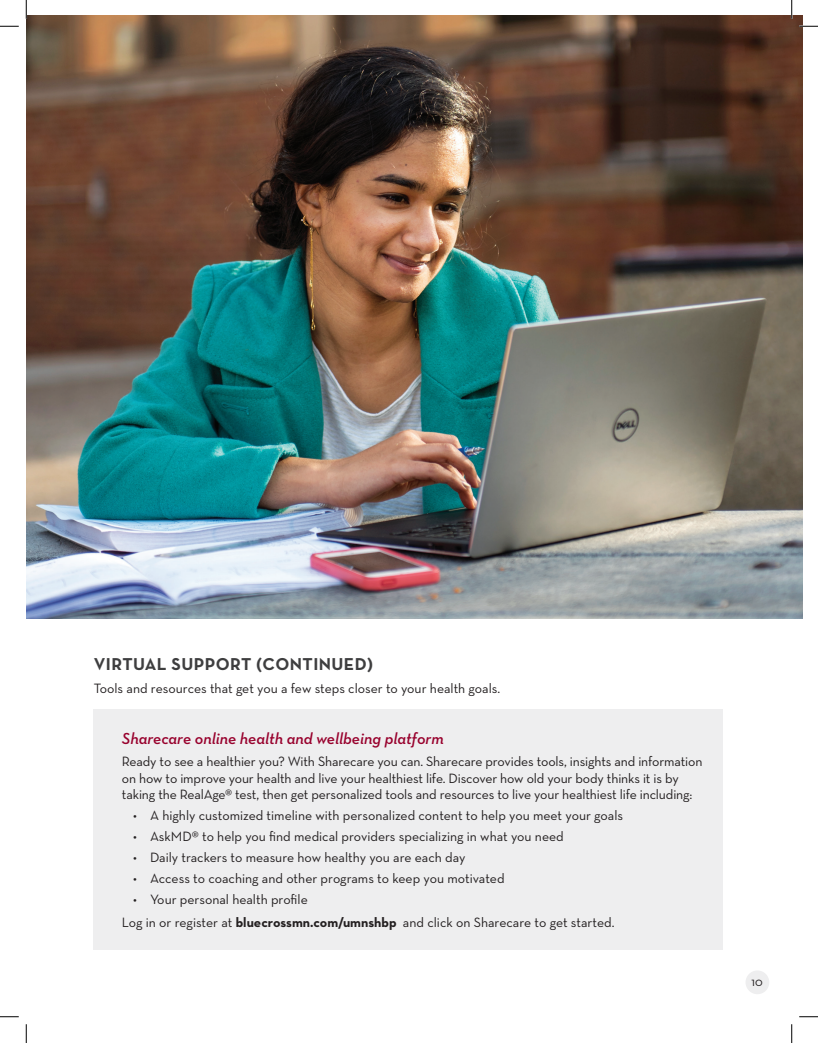
<style>
.page{position:relative;width:818px;height:1043px;background:#fff}
.page>*{position:absolute;margin:0;border:0;box-sizing:border-box;transform-origin:0 0}
.t1{font:700 17.5px "Neutraface Text";letter-spacing:.025em;color:#3e3e3f}
.t2{font:italic 600 16.25px "Neutraface Text";color:#98012d}
.t3{font:13.75px/16.5px "Neutraface Text";letter-spacing:-.01em;color:#231f20}
.t4{font:12.5px "Neutraface Text";color:#231f20}
.s1{font-weight:700}
</style>
<div class="page">
<div style="left:94px;top:709px;width:628px;height:240px;background:#eeeeef"></div>
<img style="left:26px;top:15px;width:776px;height:603px">
<div style="left:745px;top:970px;width:24px;height:24px;background:#eeeeef;border-radius:50%"></div>
<svg style="left:0;top:25px;width:19px;height:2px"></svg>
<svg style="left:799px;top:25px;width:19px;height:2px"></svg>
<svg style="left:0;top:1016px;width:19px;height:1px"></svg>
<svg style="left:799px;top:1016px;width:19px;height:1px"></svg>
<svg style="left:25px;top:0;width:2px;height:19px"></svg>
<svg style="left:25px;top:1024px;width:2px;height:18px"></svg>
<svg style="left:790px;top:0;width:2px;height:19px"></svg>
<svg style="left:791px;top:1024px;width:1px;height:18px"></svg>
<p class="t1" style="left:94px;top:653px;width:281px">VIRTUAL SUPPORT (CONTINUED)</p>
<p class="t3" style="left:94px;top:679px;width:406px">Tools and resources that get you a few steps closer to your health goals.</p>
<p class="t2" style="left:122px;top:728px;width:323px">Sharecare online health and wellbeing platform</p>
<p class="t3" style="left:122px;top:753px;width:582px">Ready to see a healthier you? With Sharecare you can. Sharecare provides tools, insights and information on how to improve your health and live your healthiest life. Discover how old your body thinks it is by taking the RealAge® test, then get personalized tools and resources to live your healthiest life including:</p>
<p class="t3" style="left:133px;top:807px;width:491px">• A highly customized timeline with personalized content to help you meet your goals</p>
<p class="t3" style="left:133px;top:828px;width:432px">• AskMD® to help you find medical providers specializing in what you need</p>
<p class="t3" style="left:133px;top:849px;width:334px">• Daily trackers to measure how healthy you are each day</p>
<p class="t3" style="left:133px;top:870px;width:373px">• Access to coaching and other programs to keep you motivated</p>
<p class="t3" style="left:122px;top:888px;width:493px;line-height:22.1px;text-indent:11px">• Your personal health profile<br>Log in or register at <span class="s1">bluecrossmn.com/umnshbp</span> and click on Sharecare to get started.</p>
<p class="t4" style="left:751px;top:973px;width:13px">10</p>
</div>
